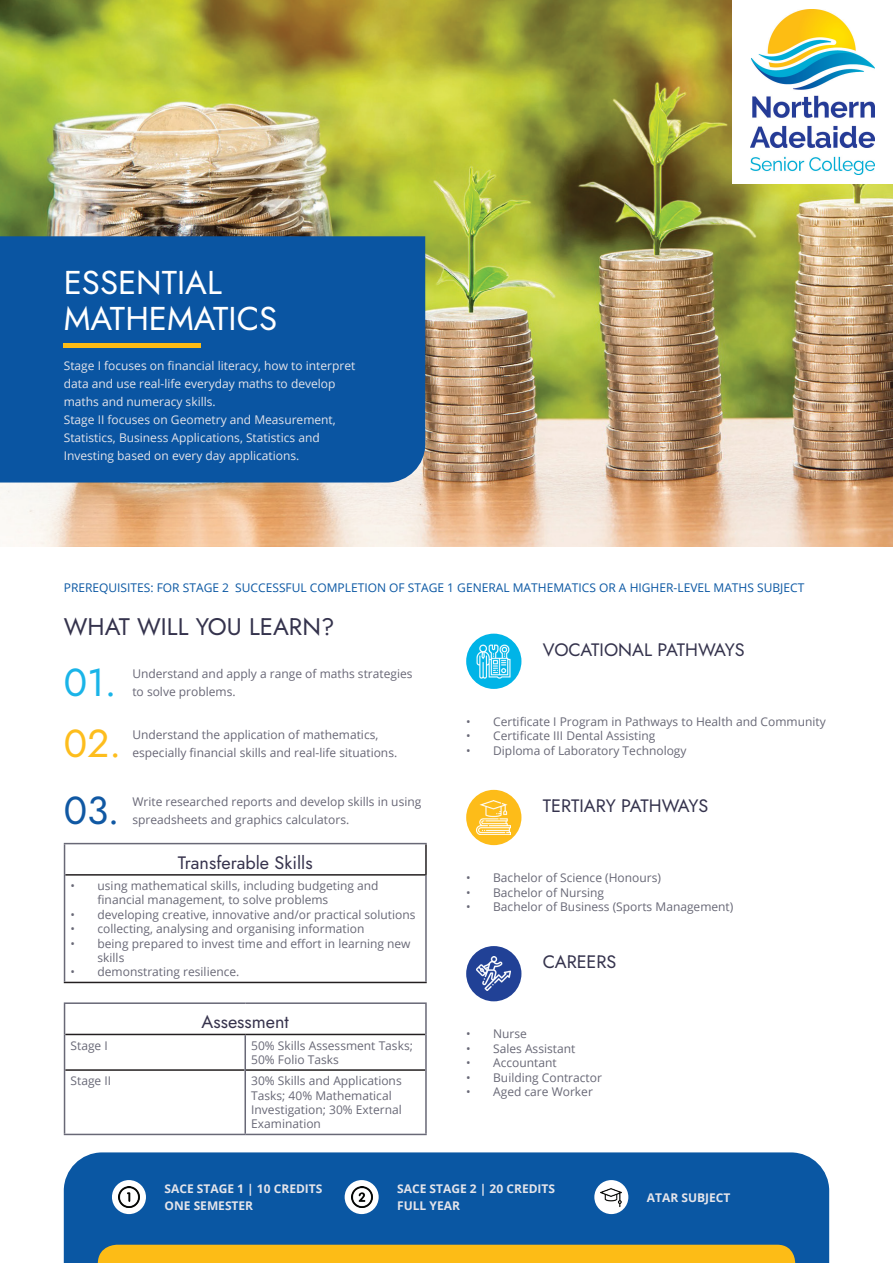
<style>
.page{position:relative;width:893px;height:1263px;background:#fff}
.page>*{position:absolute;margin:0;border:0;box-sizing:border-box;transform-origin:0 0}
.t1{font:39px "Jost";color:#1058a3}
.t2{font:39px "Jost";color:#fdbd1d}
.t3{font:39px "Jost";color:#1ab4e8}
.t4{font:33px/36px "Jost";color:#fff}
.t5{font:24px "Jost";color:#35334d}
.t6{font:18px "Jost";color:#35334d}
.t7{font:18px "Jost";color:#37334d}
.t8{font:12px/14.4px "Open Sans";color:#686876}
.t9{font:12px/18px "Open Sans";color:#e4e4ea}
.t10{font:12px "Open Sans";color:#686776}
.t11{font:12px "Open Sans";color:#0a57a3}
.t12{font:700 12px/16.5px "Open Sans";color:#e4e4ea}
</style>
<div class="page">
<img style="left:0;top:0;width:893px;height:546px">
<div style="left:64px;top:1152px;width:765px;height:111px;background:#0a57a3"></div>
<div style="left:98px;top:1245px;width:697px;height:18px;background:#fdbc16"></div>
<div style="left:0;top:236px;width:425px;height:246px;background:#0a55a2"></div>
<div style="left:64px;top:343px;width:137px;height:5px;background:#fdbc16"></div>
<div style="left:112px;top:1180px;width:34px;height:34px;background:#fff;border-radius:50%"></div>
<img style="left:118px;top:1186px;width:22px;height:22px">
<div style="left:345px;top:1180px;width:34px;height:34px;background:#fff;border-radius:50%"></div>
<img style="left:351px;top:1186px;width:21px;height:22px">
<div style="left:594px;top:1180px;width:34px;height:34px;background:#fff;border-radius:50%"></div>
<img style="left:601px;top:1188px;width:21px;height:19px">
<div style="left:733px;top:0;width:160px;height:184px;background:#fff"></div>
<img style="left:751px;top:9px;width:124px;height:165px">
<hr style="left:65px;top:1034px;width:180px;height:1px;background:#231f20">
<hr style="left:245px;top:1034px;width:180px;height:1px;background:#231f20">
<hr style="left:65px;top:1069px;width:179px;height:2px;background:#231f20">
<hr style="left:246px;top:1069px;width:179px;height:2px;background:#231f20">
<hr style="left:244px;top:1035px;width:2px;height:35px;background:#686876">
<hr style="left:244px;top:1070px;width:2px;height:64px;background:#686876">
<hr style="left:64px;top:1002px;width:181px;height:2px;background:#686876">
<hr style="left:64px;top:1004px;width:1px;height:30px;background:#686876">
<hr style="left:245px;top:1002px;width:182px;height:2px;background:#686876">
<hr style="left:425px;top:1004px;width:2px;height:30px;background:#686876">
<hr style="left:64px;top:1034px;width:1px;height:36px;background:#686876">
<hr style="left:425px;top:1034px;width:2px;height:36px;background:#686876">
<hr style="left:64px;top:1070px;width:1px;height:64px;background:#686876">
<hr style="left:425px;top:1070px;width:2px;height:64px;background:#686876">
<hr style="left:64px;top:1134px;width:181px;height:1px;background:#686876">
<hr style="left:245px;top:1134px;width:182px;height:1px;background:#686876">
<hr style="left:425px;top:844px;width:2px;height:30px;background:#231f20">
<hr style="left:65px;top:874px;width:362px;height:2px;background:#231f20">
<hr style="left:64px;top:982px;width:363px;height:1px;background:#231f20">
<hr style="left:425px;top:876px;width:2px;height:106px;background:#686876">
<hr style="left:64px;top:843px;width:363px;height:1px;background:#686876">
<hr style="left:64px;top:844px;width:1px;height:31px;background:#686876">
<hr style="left:64px;top:875px;width:1px;height:107px;background:#686876">
<div style="left:466px;top:790px;width:55px;height:55px;background:#fdbc19;border-radius:50%"></div>
<img style="left:477px;top:800px;width:34px;height:34px">
<div style="left:466px;top:634px;width:55px;height:55px;background:#00b4e7;border-radius:50%"></div>
<img style="left:477px;top:644px;width:34px;height:34px">
<div style="left:466px;top:946px;width:55px;height:55px;background:#214196;border-radius:50%"></div>
<img style="left:477px;top:957px;width:34px;height:34px">
<h2 class="t4" style="left:64px;top:264px;width:215px">ESSENTIAL<br>MATHEMATICS</h2>
<p class="t9" style="left:64px;top:357px;width:293px">Stage I focuses on financial literacy, how to interpret data and use real-life everyday maths to develop maths and numeracy skills.<br>Stage II focuses on Geometry and Measurement, Statistics, Business Applications, Statistics and Investing based on every day applications.</p>
<p class="t11" style="left:64px;top:579px;width:742px">PREREQUISITES: FOR STAGE 2 SUCCESSFUL COMPLETION OF STAGE 1 GENERAL MATHEMATICS OR A HIGHER-LEVEL MATHS SUBJECT</p>
<h3 class="t5" style="left:64px;top:610px;width:272px">WHAT WILL YOU LEARN?</h3>
<h1 class="t3" style="left:64px;top:655px;width:54px">01.</h1>
<p class="t10" style="left:132px;top:665px;width:282px">Understand and apply a range of maths strategies</p>
<p class="t10" style="left:132px;top:683px;width:105px">to solve problems.</p>
<h1 class="t2" style="left:64px;top:716px;width:59px">02.</h1>
<p class="t10" style="left:132px;top:726px;width:247px">Understand the application of mathematics,</p>
<p class="t10" style="left:132px;top:744px;width:266px">especially financial skills and real-life situations.</p>
<h1 class="t1" style="left:64px;top:783px;width:57px">03.</h1>
<p class="t10" style="left:132px;top:793px;width:290px">Write researched reports and develop skills in using</p>
<p class="t10" style="left:132px;top:811px;width:218px">spreadsheets and graphics calculators.</p>
<h3 class="t7" style="left:178px;top:850px;width:136px">Transferable Skills</h3>
<p class="t8" style="left:98px;top:878px;width:283px;text-indent:-27px">• using mathematical skills, including budgeting and financial management, to solve problems</p>
<p class="t8" style="left:71px;top:907px;width:347px">• developing creative, innovative and/or practical solutions</p>
<p class="t8" style="left:71px;top:921px;width:295px">• collecting, analysing and organising information</p>
<p class="t8" style="left:98px;top:936px;width:315px;text-indent:-27px">• being prepared to invest time and effort in learning new skills</p>
<p class="t8" style="left:71px;top:964px;width:170px">• demonstrating resilience.</p>
<h3 class="t7" style="left:202px;top:1010px;width:89px">Assessment</h3>
<p class="t8" style="left:71px;top:1038px;width:39px">Stage I</p>
<p class="t8" style="left:251px;top:1038px;width:163px">50% Skills Assessment Tasks;<br>50% Folio Tasks</p>
<p class="t8" style="left:71px;top:1073px;width:42px">Stage II</p>
<p class="t8" style="left:251px;top:1073px;width:152px">30% Skills and Applications<br>Tasks; 40% Mathematical<br>Investigation; 30% External<br>Examination</p>
<h3 class="t6" style="left:543px;top:637px;width:203px">VOCATIONAL PATHWAYS</h3>
<p class="t8" style="left:466px;top:714px;width:361px">• Certificate I Program in Pathways to Health and Community</p>
<p class="t8" style="left:466px;top:728px;width:191px">• Certificate III Dental Assisting</p>
<p class="t8" style="left:466px;top:743px;width:222px">• Diploma of Laboratory Technology</p>
<h3 class="t6" style="left:543px;top:794px;width:167px">TERTIARY PATHWAYS</h3>
<p class="t8" style="left:466px;top:870px;width:196px">• Bachelor of Science (Honours)</p>
<p class="t8" style="left:466px;top:885px;width:140px">• Bachelor of Nursing</p>
<p class="t8" style="left:466px;top:899px;width:269px">• Bachelor of Business (Sports Management)</p>
<h3 class="t6" style="left:543px;top:950px;width:75px">CAREERS</h3>
<p class="t8" style="left:466px;top:1026px;width:62px">• Nurse</p>
<p class="t8" style="left:466px;top:1041px;width:111px">• Sales Assistant</p>
<p class="t8" style="left:466px;top:1055px;width:92px">• Accountant</p>
<p class="t8" style="left:466px;top:1070px;width:137px">• Building Contractor</p>
<p class="t8" style="left:466px;top:1084px;width:128px">• Aged care Worker</p>
<p class="t12" style="left:165px;top:1180px;width:159px">SACE STAGE 1 | 10 CREDITS<br>ONE SEMESTER</p>
<p class="t12" style="left:397px;top:1180px;width:159px">SACE STAGE 2 | 20 CREDITS<br>FULL YEAR</p>
<p class="t12" style="left:647px;top:1189px;width:85px">ATAR SUBJECT</p>
</div>
